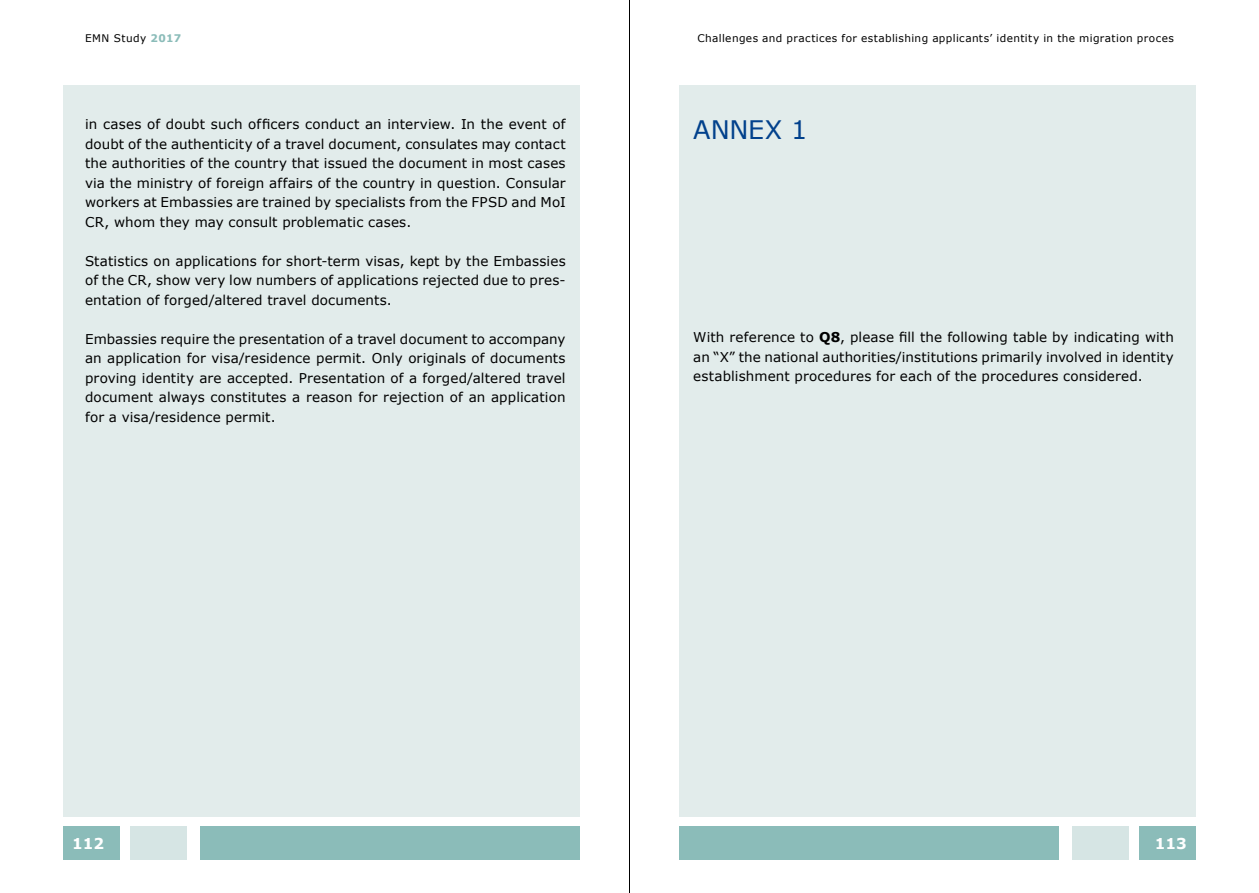
<style>
.page{position:relative;width:1259px;height:893px;background:#fff}
.page>*{position:absolute;margin:0;border:0;box-sizing:border-box;transform-origin:0 0}
.t1{font:25.5px "Verdana";color:#02418c}
.t2{font:700 15px "Verdana";color:#fff}
.t3{font:13.5px/19.5px "Verdana";letter-spacing:.01em;color:#000;text-align:justify}
.t4{font:10.5px "Verdana";letter-spacing:.04em;color:#000}
.s1{font-weight:700;color:#8bbcb9}
.s2{font-weight:700}
</style>
<div class="page">
<div style="left:64px;top:85px;width:516px;height:731px;background:#e2eceb"></div>
<div style="left:679px;top:85px;width:516px;height:731px;background:#e2eceb"></div>
<hr style="left:629px;top:0;width:1px;height:893px;background:#000">
<div style="left:64px;top:826px;width:56px;height:34px;background:#8bbcb9"></div>
<div style="left:130px;top:826px;width:57px;height:34px;background:#d6e5e4"></div>
<div style="left:200px;top:826px;width:380px;height:34px;background:#8bbcb9"></div>
<div style="left:1139px;top:826px;width:56px;height:34px;background:#8bbcb9"></div>
<div style="left:1072px;top:826px;width:56px;height:34px;background:#d6e5e4"></div>
<div style="left:679px;top:826px;width:380px;height:34px;background:#8bbcb9"></div>
<p class="t4" style="left:85px;top:31px;width:98px">emn Study <span class="s1">2017</span></p>
<p class="t4" style="left:697px;top:31px;width:478px">Challenges and practices for establishing applicants’ identity in the migration proces</p>
<p class="t3" style="left:85px;top:114px;width:482px">in cases of doubt such officers conduct an interview. In the event of doubt of the authenticity of a travel document, consulates may contact the authorities of the country that issued the document in most cases via the ministry of foreign affairs of the country in question. Consular workers at Embassies are trained by specialists from the FPSD and MoI CR, whom they may consult problematic cases.</p>
<p class="t3" style="left:85px;top:251px;width:482px">Statistics on applications for short-term visas, kept by the Embassies of the CR, show very low numbers of applications rejected due to pres&shy;entation of forged/altered travel documents.</p>
<p class="t3" style="left:85px;top:329px;width:482px">Embassies require the presentation of a travel document to accompany an application for visa/residence permit. Only originals of documents proving identity are accepted. Presentation of a forged/altered travel document always constitutes a reason for rejection of an application for a visa/residence permit.</p>
<h1 class="t1" style="left:693px;top:113px;width:115px">annex 1</h1>
<p class="t3" style="left:693px;top:327px;width:482px">with reference to <span class="s2">Q8</span>, please fill the following table by indicating with an “X” the national authorities/institutions primarily involved in identity establishment procedures for each of the procedures considered.</p>
<p class="t2" style="left:72px;top:834px;width:33px">112</p>
<p class="t2" style="left:1154px;top:834px;width:33px">113</p>
</div>
